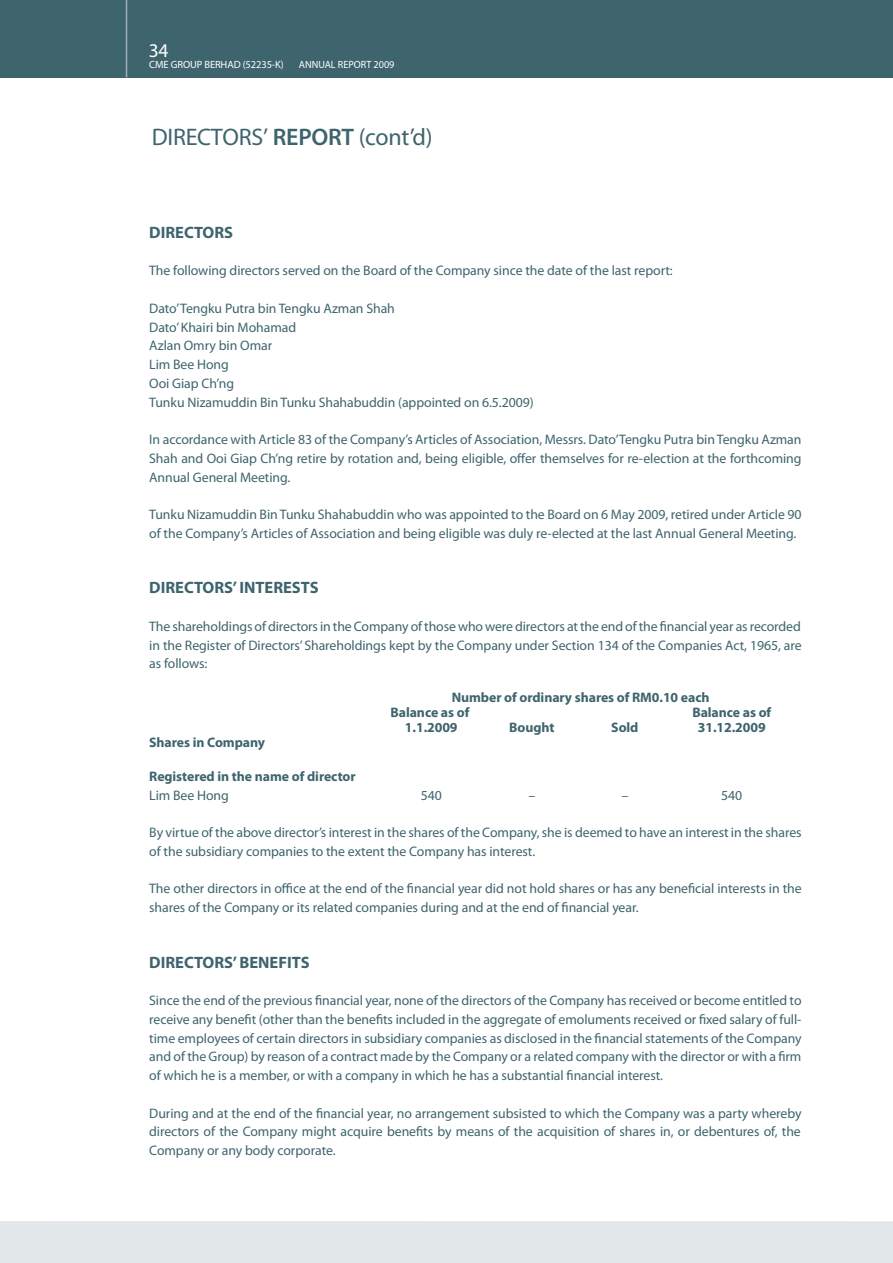
<style>
.page{position:relative;width:893px;height:1263px;background:#fff}
.page>*{position:absolute;margin:0;border:0;box-sizing:border-box;transform-origin:0 0}
.t1{font:24px "Myriad Pro";letter-spacing:-.01em;color:#3e646d}
.t2{font:19.5px "Myriad Pro";color:#fff}
.t3{font:700 16.5px "Myriad Pro";color:#3e646d}
.t4{font:13.8px/18.8px "Myriad Pro";letter-spacing:-.005em;color:#3e646d}
.t5{font:700 13.8px/15px "Myriad Pro";letter-spacing:-.005em;color:#3e646d}
.t6{font:10.5px "Myriad Pro";letter-spacing:-.01em;color:#fff}
.s1{font-weight:600}
</style>
<div class="page">
<div style="left:0;top:0;width:893px;height:77px;background:#3e646d"></div>
<hr style="left:126px;top:0;width:1px;height:77px;background:#9eb1b6">
<div style="left:0;top:1221px;width:893px;height:42px;background:#e2e8e9"></div>
<h2 class="t2" style="left:149px;top:38px;width:21px">34</h2>
<p class="t6" style="left:149px;top:58px;width:136px">CME GROUP BERHAD (52235-K)</p>
<p class="t6" style="left:299px;top:58px;width:97px">ANNUAL REPORT 2009</p>
<h1 class="t1" style="left:152px;top:122px;width:29px">Directors</h1>
<h1 class="t1" style="left:263px;top:122px;width:171px">’ <span class="s1">REPORT</span> (cont’d)</h1>
<p class="t3" style="left:149px;top:221px;width:85px">DIRECTORS</p>
<p class="t4" style="left:149px;top:261px;width:525px">The following directors served on the Board of the Company since the date of the last report:</p>
<p class="t4" style="left:149px;top:299px;width:386px">Dato’ Tengku Putra bin Tengku Azman Shah<br>Dato’ Khairi bin Mohamad<br>Azlan Omry bin Omar<br>Lim Bee Hong<br>Ooi Giap Ch’ng<br>Tunku Nizamuddin Bin Tunku Shahabuddin (appointed on 6.5.2009)</p>
<p class="t4" style="left:149px;top:430px;width:654px;text-align:justify">In accordance with Article 83 of the Company’s Articles of Association, Messrs. Dato’Tengku Putra bin Tengku Azman Shah and Ooi Giap Ch’ng retire by rotation and, being eligible, offer themselves for re-election at the forthcoming Annual General Meeting.</p>
<p class="t4" style="left:149px;top:505px;width:654px">Tunku Nizamuddin Bin Tunku Shahabuddin who was appointed to the Board on 6 May 2009, retired under Article 90 of the Company’s Articles of Association and being eligible was duly re-elected at the last Annual General Meeting.</p>
<p class="t3" style="left:149px;top:577px;width:171px">DIRECTORS’ INTERESTS</p>
<p class="t4" style="left:149px;top:617px;width:654px;text-align:justify">The shareholdings of directors in the Company of those who were directors at the end of the financial year as recorded in the Register of Directors’ Shareholdings kept by the Company under Section 134 of the Companies Act, 1965, are as follows:</p>
<p class="t5" style="left:399px;top:689px;width:312px;text-indent:53px">Number of ordinary shares of RM0.10 each alance as of B</p>
<p class="t5" style="left:701px;top:704px;width:72px">alance as of</p>
<p class="t5" style="left:405px;top:719px;width:84px">1.1.2009 B</p>
<p class="t5" style="left:518px;top:719px;width:38px">ought</p>
<p class="t5" style="left:611px;top:719px;width:29px">Sold</p>
<p class="t5" style="left:698px;top:719px;width:69px">31.12.2009</p>
<p class="t5" style="left:149px;top:734px;width:117px">Shares in Company</p>
<p class="t5" style="left:149px;top:768px;width:208px">Registered in the name of director</p>
<p class="t4" style="left:149px;top:785px;width:81px">Lim Bee Hong</p>
<p class="t4" style="left:421px;top:785px;width:23px">540</p>
<p class="t4" style="left:528px;top:785px;width:8px">–</p>
<p class="t4" style="left:621px;top:785px;width:8px">–</p>
<p class="t4" style="left:721px;top:785px;width:23px">540</p>
<p class="t4" style="left:149px;top:823px;width:654px">By virtue of the above director’s interest in the shares of the Company, she is deemed to have an interest in the shares of the subsidiary companies to the extent the Company has interest.</p>
<p class="t4" style="left:149px;top:879px;width:654px">The other directors in office at the end of the financial year did not hold shares or has any beneficial interests in the shares of the Company or its related companies during and at the end of financial year.</p>
<p class="t3" style="left:149px;top:951px;width:162px">DIRECTORS’ BENEFITS</p>
<p class="t4" style="left:149px;top:991px;width:654px;text-align:justify">Since the end of the previous financial year, none of the directors of the Company has received or become entitled to receive any benefit (other than the benefits included in the aggregate of emoluments received or fixed salary of full&shy;time employees of certain directors in subsidiary companies as disclosed in the financial statements of the Company and of the Group) by reason of a contract made by the Company or a related company with the director or with a firm of which he is a member, or with a company in which he has a substantial financial interest.</p>
<p class="t4" style="left:149px;top:1103px;width:654px;text-align:justify">During and at the end of the financial year, no arrangement subsisted to which the Company was a party whereby directors of the Company might acquire benefits by means of the acquisition of shares in, or debentures of, the Company or any body corporate.</p>
</div>
